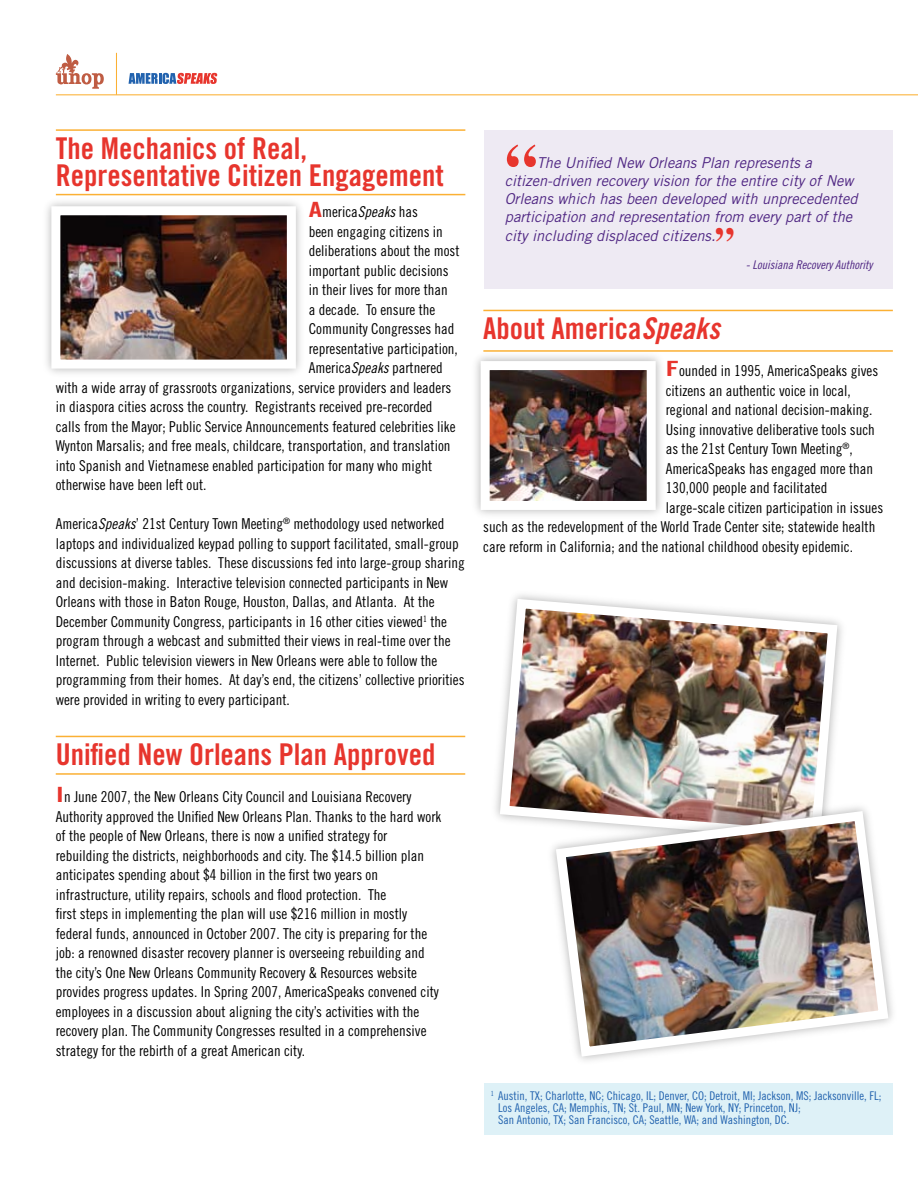
<style>
.page{position:relative;width:918px;height:1188px;background:#fff}
.page>*{position:absolute;margin:0;border:0;box-sizing:border-box;transform-origin:0 0}
.t1{font:700 67.2px "Times";color:#e7352d;scale:.95 1}
.t2{font:700 40.8px "Times";color:#e7352d;scale:.95 1}
.t3{font:30px/27px "Trade Gothic LT Std Bd Cn 20";color:#e7352d}
.t4{font:15px/19.5px "Trade Gothic LT Std Cn 18";color:#000}
.t5{font:italic 15px/18px "Trade Gothic LT Std";color:#4f2683}
.t6{font:12px/12px "Trade Gothic LT Std Cn 18";color:#2162ae}
.t7{font:12px "Trade Gothic LT Std Cn 18 Obl";color:#4f2683}
.s1{font-family:"Trade Gothic LT Std Bd Cn 20";font-size:21px;color:#e7352d}
.s2{font-family:"Trade Gothic LT Std Cn 18 Obl"}
.s3{font-family:"Trade Gothic LT Std Bd Cn 20 Obl"}
</style>
<div class="page">
<div style="left:41px;top:196px;width:266px;height:184px;background:#000;opacity:.3"></div>
<img style="left:61px;top:216px;width:225px;height:143px">
<div style="left:51px;top:206px;width:245px;height:163px;border:9px solid #fff"></div>
<div style="left:471px;top:351px;width:196px;height:171px;background:#000;opacity:.3"></div>
<img style="left:491px;top:371px;width:155px;height:129px">
<div style="left:481px;top:361px;width:175px;height:149px;border:9px solid #fff"></div>
<hr style="left:56px;top:194px;width:409px;height:1px;background:#fbb034">
<hr style="left:56px;top:129px;width:409px;height:2px;background:#fbb034">
<hr style="left:56px;top:773px;width:409px;height:2px;background:#fbb034">
<hr style="left:56px;top:736px;width:409px;height:1px;background:#fbb034">
<div style="left:484px;top:1083px;width:409px;height:52px;background:#def1f7"></div>
<svg style="left:129px;top:73px;width:88px;height:11px"></svg>
<svg style="left:56px;top:54px;width:48px;height:35px"></svg>
<hr style="left:116px;top:53px;width:1px;height:42px;background:#fbb034">
<hr style="left:56px;top:94px;width:862px;height:1px;background:#fbb034">
<div style="left:484px;top:130px;width:409px;height:159px;background:#eeeaf3"></div>
<hr style="left:483px;top:350px;width:410px;height:2px;background:#fbb034">
<hr style="left:483px;top:310px;width:410px;height:1px;background:#fbb034">
<img style="left:495px;top:594px;width:347px;height:229px">
<div style="left:546px;top:801px;width:353px;height:265px;background:#000;opacity:.3"></div>
<img style="left:551px;top:806px;width:342px;height:256px">
<h3 class="t3" style="left:56px;top:134px;width:390px">The Mechanics of Real,<br>Representative Citizen Engagement</h3>
<p class="t4" style="left:309px;top:202px;width:111px"><span class="s1">A</span>merica<span class="s2">Speaks</span> has</p>
<p class="t4" style="left:309px;top:221px;width:136px">been engaging citizens in</p>
<p class="t4" style="left:309px;top:241px;width:152px">deliberations about the most</p>
<p class="t4" style="left:309px;top:260px;width:141px">important public decisions</p>
<p class="t4" style="left:309px;top:280px;width:141px">in their lives for more than</p>
<p class="t4" style="left:309px;top:299px;width:128px">a decade. To ensure the</p>
<p class="t4" style="left:309px;top:319px;width:147px">Community Congresses had</p>
<p class="t4" style="left:309px;top:338px;width:151px">representative participation,</p>
<p class="t4" style="left:309px;top:358px;width:136px">America<span class="s2">Speaks</span> partnered</p>
<p class="t4" style="left:56px;top:377px;width:397px">with a wide array of grassroots organizations, service providers and leaders</p>
<p class="t4" style="left:56px;top:397px;width:378px">in diaspora cities across the country. Registrants received pre-recorded</p>
<p class="t4" style="left:56px;top:416px;width:401px">calls from the Mayor; Public Service Announcements featured celebrities like</p>
<p class="t4" style="left:56px;top:436px;width:396px">Wynton Marsalis; and free meals, childcare, transportation, and translation</p>
<p class="t4" style="left:56px;top:455px;width:378px">into Spanish and Vietnamese enabled participation for many who might</p>
<p class="t4" style="left:56px;top:475px;width:152px">otherwise have been left out.</p>
<p class="t4" style="left:56px;top:514px;width:411px">America<span class="s2">Speaks</span>’ 21st Century Town Meeting<sup>®</sup> methodology used networked laptops and individualized keypad polling to support facilitated, small-group discussions at diverse tables. These discussions fed into large-group sharing and decision-making. Interactive television connected participants in New Orleans with those in Baton Rouge, Houston, Dallas, and Atlanta. At the December Community Congress, participants in 16 other cities viewed<sup>1</sup> the program through a webcast and submitted their views in real-time over the Internet. Public television viewers in New Orleans were able to follow the programming from their homes. At day’s end, the citizens’ collective priorities were provided in writing to every participant.</p>
<h3 class="t3" style="left:56px;top:740px;width:381px">Unified New Orleans Plan Approved</h3>
<p class="t4" style="left:56px;top:787px;width:387px"><span class="s1">I</span>n June 2007, the New Orleans City Council and Louisiana Recovery Authority approved the Unified New Orleans Plan. Thanks to the hard work of the people of New Orleans, there is now a unified strategy for rebuilding the districts, neighborhoods and city. The $14.5 billion plan anticipates spending about $4 billion in the first two years on infrastructure, utility repairs, schools and flood protection. The<br>first steps in implementing the plan will use $216 million in mostly federal funds, announced in October 2007. The city is preparing for the job: a renowned disaster recovery planner is overseeing rebuilding and the city’s One New Orleans Community Recovery &amp; Resources website provides progress updates. In Spring 2007, AmericaSpeaks convened city employees in a discussion about aligning the city’s activities with the recovery plan. The Community Congresses resulted in a comprehensive strategy for the rebirth of a great American city.</p>
<h1 class="t1" style="left:505px;top:128px;width:35px">“</h1>
<p class="t5" style="left:505px;top:154px;width:354px;text-indent:32px">The Unified New Orleans Plan represents a citizen-driven recovery vision for the entire city of New Orleans which has been developed with unprecedented participation and representation from every part of the city including displaced citizens.</p>
<h2 class="t2" style="left:716px;top:217px;width:22px">”</h2>
<p class="t7" style="left:746px;top:258px;width:128px">- Louisiana Recovery Authority</p>
<h3 class="t3" style="left:483px;top:314px;width:238px">About America<span class="s3">Speaks</span></h3>
<p class="t4" style="left:666px;top:361px;width:214px"><span class="s1">F</span>ounded in 1995, AmericaSpeaks gives</p>
<p class="t4" style="left:666px;top:380px;width:186px">citizens an authentic voice in local,</p>
<p class="t4" style="left:666px;top:400px;width:208px">regional and national decision-making.</p>
<p class="t4" style="left:666px;top:419px;width:211px">Using innovative deliberative tools such</p>
<p class="t4" style="left:666px;top:439px;width:188px">as the 21st Century Town Meeting<sup>®</sup>,</p>
<p class="t4" style="left:666px;top:458px;width:209px">AmericaSpeaks has engaged more than</p>
<p class="t4" style="left:666px;top:478px;width:163px">130,000 people and facilitated</p>
<p class="t4" style="left:666px;top:497px;width:219px">large-scale citizen participation in issues</p>
<p class="t4" style="left:483px;top:517px;width:394px">such as the redevelopment of the World Trade Center site; statewide health</p>
<p class="t4" style="left:483px;top:536px;width:371px">care reform in California; and the national childhood obesity epidemic.</p>
<p class="t6" style="left:498px;top:1089px;width:385px;text-indent:-7px"><sup>1</sup> Austin, TX; Charlotte, NC; Chicago, IL; Denver, CO; Detroit, MI; Jackson, MS; Jacksonville, FL;<br>Los Angeles, CA; Memphis, TN; St. Paul, MN; New York, NY; Princeton, NJ;<br>San Antonio, TX; San Francisco, CA; Seattle, WA; and Washington, DC.</p>
</div>
